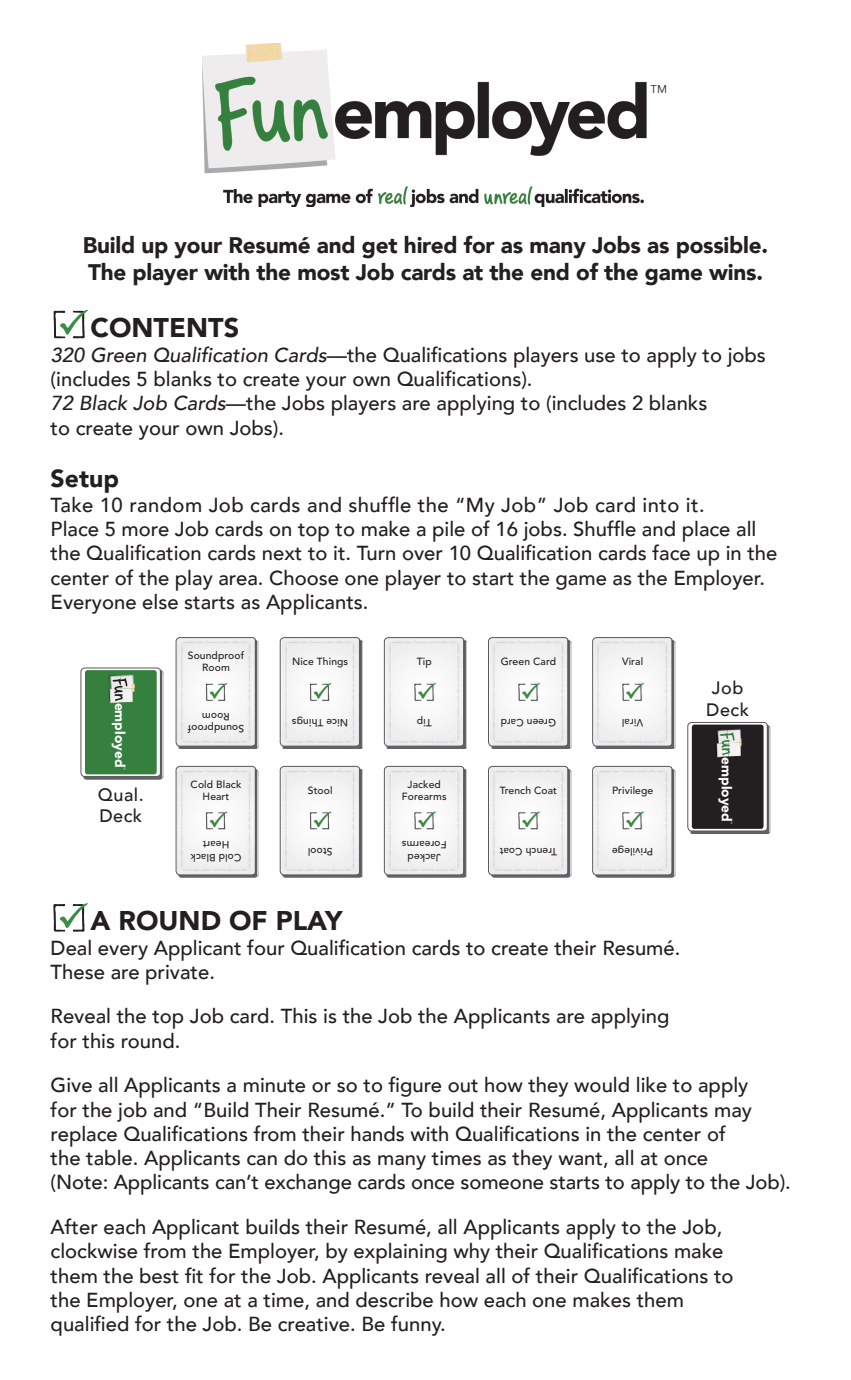
<style>
.page{position:relative;width:851px;height:1380px;background:#fff}
.page>*{position:absolute;margin:0;border:0;box-sizing:border-box;transform-origin:0 0}
.t1{font:900 27px "Avenir";color:#231f20}
.t2{font:900 24.75px "Avenir";color:#231f20}
.t3{font:900 22.5px/27px "Avenir";letter-spacing:-.01em;color:#231f20}
.t4{font:500 20.25px/24.3px "Avenir";color:#231f20}
.t5{font:500 18px/21.6px "Avenir";letter-spacing:.03em;color:#231f20}
.t6{font:900 13.72px "Avenir";color:#fff}
.t7{font:11.25px "Avenir";color:#231f20}
.t8{font:500 10.35px/12.2px "Avenir";letter-spacing:.01em;color:#231f20;text-align:center}
.s1{font-style:italic}
</style>
<div class="page">
<img style="left:202px;top:43px;width:444px;height:164px">
<img style="left:178px;top:640px;width:81px;height:109px">
<img style="left:177px;top:637px;width:78px;height:109px">
<div style="left:176px;top:637px;width:80px;height:109px;border:1px solid #57585a;border-radius:4px"></div>
<img style="left:282px;top:639px;width:81px;height:110px">
<img style="left:281px;top:637px;width:78px;height:109px">
<div style="left:280px;top:637px;width:80px;height:109px;border:1px solid #57585a;border-radius:4px"></div>
<img style="left:594px;top:768px;width:81px;height:110px">
<img style="left:593px;top:766px;width:78px;height:109px">
<div style="left:592px;top:766px;width:80px;height:109px;border:1px solid #57585a;border-radius:4px"></div>
<img style="left:490px;top:639px;width:81px;height:110px">
<img style="left:489px;top:637px;width:78px;height:109px">
<div style="left:488px;top:637px;width:80px;height:109px;border:1px solid #57585a;border-radius:4px"></div>
<img style="left:594px;top:639px;width:81px;height:110px">
<img style="left:593px;top:637px;width:78px;height:109px">
<div style="left:592px;top:637px;width:80px;height:109px;border:1px solid #57585a;border-radius:4px"></div>
<img style="left:178px;top:769px;width:81px;height:109px">
<img style="left:177px;top:766px;width:78px;height:109px">
<div style="left:176px;top:766px;width:80px;height:109px;border:1px solid #57585a;border-radius:4px"></div>
<img style="left:282px;top:768px;width:81px;height:110px">
<img style="left:281px;top:766px;width:78px;height:109px">
<div style="left:280px;top:766px;width:80px;height:109px;border:1px solid #57585a;border-radius:4px"></div>
<img style="left:386px;top:768px;width:81px;height:110px">
<img style="left:385px;top:766px;width:78px;height:109px">
<div style="left:384px;top:766px;width:80px;height:109px;border:1px solid #57585a;border-radius:4px"></div>
<img style="left:490px;top:768px;width:81px;height:110px">
<img style="left:489px;top:766px;width:78px;height:109px">
<div style="left:488px;top:766px;width:80px;height:109px;border:1px solid #57585a;border-radius:4px"></div>
<img style="left:386px;top:639px;width:81px;height:110px">
<img style="left:385px;top:637px;width:78px;height:109px">
<div style="left:384px;top:637px;width:80px;height:109px;border:1px solid #57585a;border-radius:4px"></div>
<img style="left:83px;top:670px;width:80px;height:109px">
<svg style="left:82px;top:668px;width:78px;height:107px;background:#4d8d54"></svg>
<div style="left:81px;top:668px;width:80px;height:109px;border:1px solid #57585a;border-radius:4px"></div>
<img style="left:689px;top:724px;width:81px;height:110px">
<svg style="left:689px;top:722px;width:77px;height:109px;background:#3d3b3b"></svg>
<div style="left:687px;top:722px;width:80px;height:109px;border:1px solid #57585a;border-radius:4px"></div>
<svg style="left:53px;top:903px;width:35px;height:29px"></svg>
<svg style="left:54px;top:310px;width:34px;height:28px"></svg>
<p class="t7" style="left:650px;top:82px;width:18px">TM</p>
<p class="t3" style="left:83px;top:231px;width:686px">Build up your Resumé and get hired for as many Jobs as possible.<br>The player with the most Job cards at the end of the game wins.</p>
<h1 class="t1" style="left:91px;top:305px;width:150px">CONTENTS</h1>
<p class="t4" style="left:51px;top:341px;width:716px"><span class="s1">320 Green Qualification Cards</span>—the Qualifications players use to apply to jobs (includes 5 blanks to create your own Qualifications).<br><span class="s1">72 Black Job Cards</span>—the Jobs players are applying to (includes 2 blanks<br>to create your own Jobs).</p>
<p class="t2" style="left:51px;top:457px;width:70px">Setup</p>
<p class="t4" style="left:51px;top:491px;width:728px">Take 10 random Job cards and shuffle the “My Job” Job card into it.<br>Place 5 more Job cards on top to make a pile of 16 jobs. Shuffle and place all the Qualification cards next to it. Turn over 10 Qualification cards face up in the center of the play area. Choose one player to start the game as the Employer.<br>Everyone else starts as Applicants.</p>
<p class="t6" style="left:132px;top:702px;width:66px;rotate:90deg">employed</p>
<p class="t5" style="left:98px;top:782px;width:47px">Qual.<br>Deck</p>
<p class="t8" style="left:188px;top:649px;width:58px">Soundproof<br>Room</p>
<p class="t8" style="left:244px;top:735px;width:58px;rotate:-180deg">Soundproof<br>Room</p>
<p class="t8" style="left:191px;top:777px;width:52px">Cold Black<br>Heart</p>
<p class="t8" style="left:241px;top:864px;width:52px;rotate:-180deg">Cold Black<br>Heart</p>
<p class="t8" style="left:292px;top:655px;width:58px">Nice Things</p>
<p class="t8" style="left:348px;top:729px;width:58px;rotate:-180deg">Nice Things</p>
<p class="t8" style="left:308px;top:783px;width:26px">Stool</p>
<p class="t8" style="left:332px;top:858px;width:26px;rotate:-180deg">Stool</p>
<p class="t8" style="left:417px;top:654px;width:16px">Tip</p>
<p class="t8" style="left:500px;top:655px;width:57px">Green Card</p>
<p class="t8" style="left:432px;top:729px;width:16px;rotate:-180deg">Tip</p>
<p class="t8" style="left:556px;top:729px;width:57px;rotate:-180deg">Green Card</p>
<p class="t8" style="left:402px;top:777px;width:46px">Jacked<br>Forearms</p>
<p class="t8" style="left:499px;top:783px;width:59px">Trench Coat</p>
<p class="t8" style="left:446px;top:864px;width:46px;rotate:-180deg">Jacked<br>Forearms</p>
<p class="t8" style="left:557px;top:858px;width:59px;rotate:-180deg">Trench Coat</p>
<p class="t8" style="left:622px;top:655px;width:23px">Viral</p>
<p class="t8" style="left:643px;top:729px;width:23px;rotate:-180deg">Viral</p>
<p class="t8" style="left:612px;top:783px;width:43px">Privilege</p>
<p class="t8" style="left:653px;top:858px;width:43px;rotate:-180deg">Privilege</p>
<p class="t5" style="left:706px;top:676px;width:44px;text-align:center">Job<br>Deck</p>
<p class="t6" style="left:738px;top:757px;width:66px;rotate:90deg">employed</p>
<h1 class="t1" style="left:91px;top:898px;width:253px">A ROUND OF PLAY</h1>
<p class="t4" style="left:51px;top:934px;width:631px">Deal every Applicant four Qualification cards to create their Resumé.<br>These are private.</p>
<p class="t4" style="left:51px;top:1003px;width:620px">Reveal the top Job card. This is the Job the Applicants are applying for this round.</p>
<p class="t4" style="left:51px;top:1072px;width:741px">Give all Applicants a minute or so to figure out how they would like to apply<br>for the job and “Build Their Resumé.” To build their Resumé, Applicants may replace Qualifications from their hands with Qualifications in the center of<br>the table. Applicants can do this as many times as they want, all at once<br>(Note: Applicants can’t exchange cards once someone starts to apply to the Job).</p>
<p class="t4" style="left:51px;top:1214px;width:684px">After each Applicant builds their Resumé, all Applicants apply to the Job, clockwise from the Employer, by explaining why their Qualifications make them the best fit for the Job. Applicants reveal all of their Qualifications to the Employer, one at a time, and describe how each one makes them qualified for the Job. Be creative. Be funny.</p>
</div>
